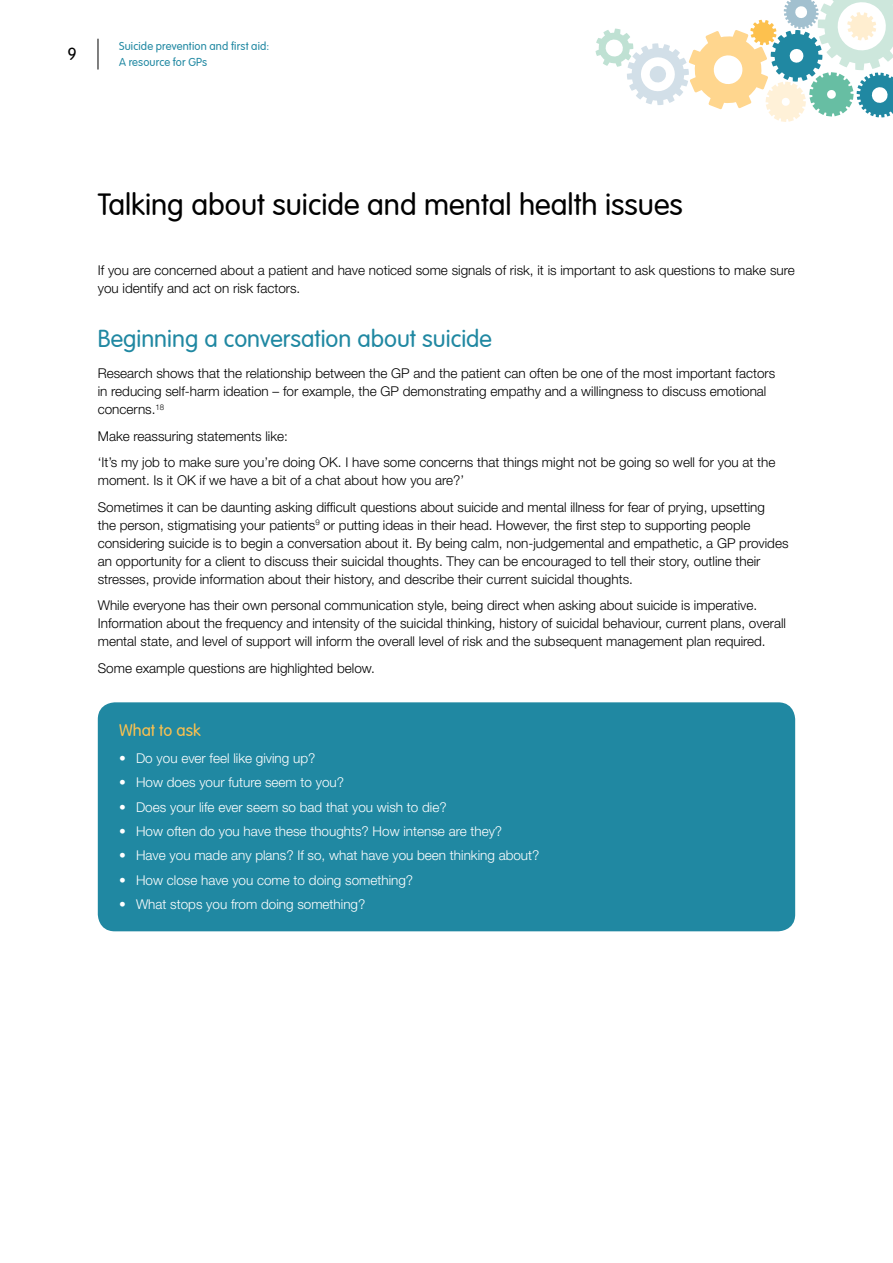
<style>
.page{position:relative;width:893px;height:1263px;background:#fff}
.page>*{position:absolute;margin:0;border:0;box-sizing:border-box;transform-origin:0 0}
.t1{font:300 30px "VAG Rounded LT";color:#000}
.t2{font:300 24px "VAG Rounded LT";color:#2088a2}
.t3{font:300 17.25px "VAG Rounded LT";color:#000}
.t4{font:300 16.5px "VAG Rounded LT";color:#fdc14e}
.t5{font:300 13.5px/18px "Helvetica Neue LT Std";color:#000}
.t6{font:300 13.5px "Helvetica Neue LT Std";color:#fff}
.t7{font:300 11.25px/15.8px "VAG Rounded LT";letter-spacing:.015em;color:#2088a2}
</style>
<div class="page">
<hr style="left:98px;top:39px;width:1px;height:31px;background:#000">
<svg style="left:595px;top:0;width:298px;height:122px"></svg>
<div style="left:98px;top:702px;width:697px;height:229px;background:#2088a2;border-radius:17px"></div>
<p class="t3" style="left:67px;top:44px;width:11px">9</p>
<p class="t7" style="left:119px;top:39px;width:152px">Suicide prevention and first aid:<br>A resource for GPs</p>
<h1 class="t1" style="left:98px;top:187px;width:587px">Talking about suicide and mental health issues</h1>
<p class="t5" style="left:98px;top:261px;width:698px">If you are concerned about a patient and have noticed some signals of risk, it is important to ask questions to make sure you identify and act on risk factors.</p>
<h2 class="t2" style="left:98px;top:325px;width:396px">Beginning a conversation about suicide</h2>
<p class="t5" style="left:98px;top:364px;width:679px">Research shows that the relationship between the GP and the patient can often be one of the most important factors in reducing self-harm ideation – for example, the GP demonstrating empathy and a willingness to discuss emotional concerns.<sup>18</sup></p>
<p class="t5" style="left:98px;top:422px;width:679px;line-height:26.5px">Make reassuring statements like:<br>‘It’s my job to make sure you’re doing OK. I have some concerns that things might not be going so well for you at the</p>
<p class="t5" style="left:98px;top:467px;width:669px;line-height:26.5px">moment. Is it OK if we have a bit of a chat about how you are?’<br>Sometimes it can be daunting asking difficult questions about suicide and mental illness for fear of prying, upsetting</p>
<p class="t5" style="left:98px;top:516px;width:692px">the person, stigmatising your patients<sup>9</sup> or putting ideas in their head. However, the first step to supporting people considering suicide is to begin a conversation about it. By being calm, non-judgemental and empathetic, a GP provides an opportunity for a client to discuss their suicidal thoughts. They can be encouraged to tell their story, outline their stresses, provide information about their history, and describe their current suicidal thoughts.</p>
<p class="t5" style="left:98px;top:596px;width:690px">While everyone has their own personal communication style, being direct when asking about suicide is imperative.<br>Information about the frequency and intensity of the suicidal thinking, history of suicidal behaviour, current plans, overall mental state, and level of support will inform the overall level of risk and the subsequent management plan required.</p>
<p class="t5" style="left:98px;top:658px;width:279px">Some example questions are highlighted below.</p>
<p class="t4" style="left:119px;top:721px;width:83px">What to ask</p>
<p class="t6" style="left:119px;top:750px;width:198px">• Do you ever feel like giving up?</p>
<p class="t6" style="left:119px;top:774px;width:227px">• How does your future seem to you?</p>
<p class="t6" style="left:119px;top:798px;width:329px">• Does your life ever seem so bad that you wish to die?</p>
<p class="t6" style="left:119px;top:823px;width:385px">• How often do you have these thoughts? How intense are they?</p>
<p class="t6" style="left:119px;top:847px;width:422px">• Have you made any plans? If so, what have you been thinking about?</p>
<p class="t6" style="left:119px;top:872px;width:296px">• How close have you come to doing something?</p>
<p class="t6" style="left:119px;top:896px;width:248px">• What stops you from doing something?</p>
</div>
